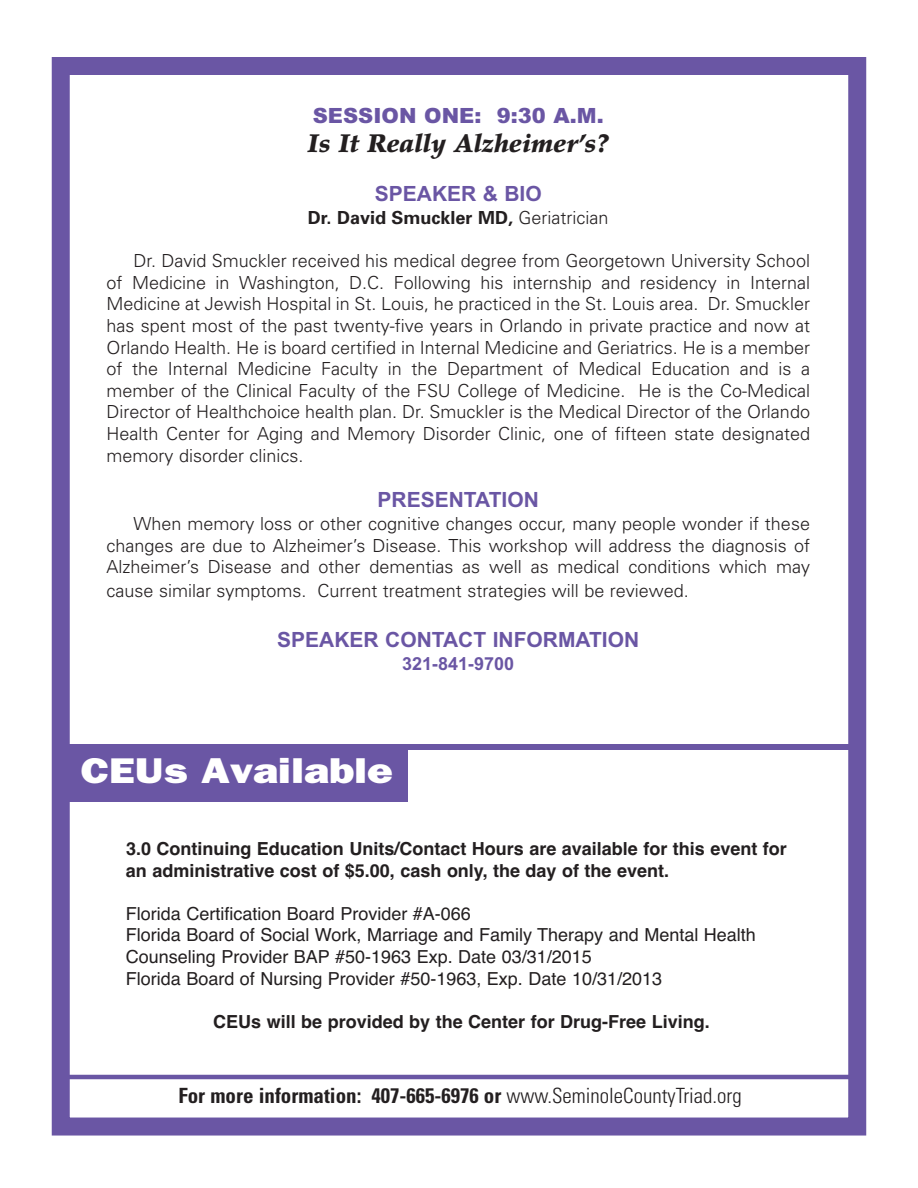
<style>
.page{position:relative;width:918px;height:1188px;background:#fff}
.page>*{position:absolute;margin:0;border:0;box-sizing:border-box;transform-origin:0 0}
.t1{font:36px "Francis Gothic Wide Normal";color:#fff}
.t2{font:italic 900 25.5px "Palatino";color:#231f20}
.t3{font:700 condensed 21px "Univers";color:#231f20}
.t4{font:700 21px "Arial";color:#6a56a4}
.t5{font:900 21px "Arial";color:#6a56a4}
.t6{font:300 18px/21.6px "Univers";color:#231f20;text-align:justify}
.t7{font:18px/21.6px "Helvetica";color:#231f20}
.t8{font:700 18px/21.6px "Helvetica";color:#231f20}
.t9{font:700 18px "Univers";color:#231f20}
.t10{font:700 18px "Arial";color:#6a56a4}
.s1{font-weight:300}
</style>
<div class="page">
<hr style="left:61px;top:1075px;width:798px;height:4px;background:#6a56a4">
<div style="left:52px;top:57px;width:814px;height:1079px;border:18px solid #6a56a4"></div>
<div style="left:68px;top:1121px;width:794px;height:5px;background:#6a56a4"></div>
<div style="left:69px;top:744px;width:783px;height:6px;background:#6a56a4"></div>
<div style="left:66px;top:748px;width:342px;height:54px;background:#6a56a4"></div>
<p class="t5" style="left:313px;top:104px;width:292px">SESSION ONE: 9:30 A.M.</p>
<h2 class="t2" style="left:308px;top:133px;width:302px">Is It Really Alzheimer’s?</h2>
<p class="t4" style="left:375px;top:182px;width:168px">SPEAKER &amp; BIO</p>
<p class="t9" style="left:308px;top:211px;width:302px">Dr. David Smuckler MD, <span class="s1">Geriatrician</span></p>
<p class="t6" style="left:107px;top:252px;width:705px;text-indent:27px">Dr. David Smuckler received his medical degree from Georgetown University School of Medicine in Washington, D.C. Following his internship and residency in Internal Medicine at Jewish Hospital in St. Louis, he practiced in the St. Louis area. Dr. Smuckler has spent most of the past twenty-five years in Orlando in private practice and now at Orlando Health. He is board certified in Internal Medicine and Geriatrics. He is a member of the Internal Medicine Faculty in the Department of Medical Education and is a member of the Clinical Faculty of the FSU College of Medicine. He is the Co-Medical Director of Healthchoice health plan. Dr. Smuckler is the Medical Director of the Orlando Health Center for Aging and Memory Disorder Clinic, one of fifteen state designated memory disorder clinics.</p>
<p class="t4" style="left:378px;top:488px;width:163px">PRESENTATION</p>
<p class="t6" style="left:107px;top:514px;width:705px;text-indent:27px">When memory loss or other cognitive changes occur, many people wonder if these changes are due to Alzheimer’s Disease. This workshop will address the diagnosis of Alzheimer’s Disease and other dementias as well as medical conditions which may</p>
<p class="t6" style="left:107px;top:581px;width:584px">cause similar symptoms. Current treatment strategies will be reviewed.</p>
<p class="t4" style="left:277px;top:628px;width:364px">SPEAKER CONTACT INFORMATION</p>
<p class="t10" style="left:402px;top:654px;width:114px">321-841-9700</p>
<h1 class="t1" style="left:81px;top:749px;width:314px">CEUs Available</h1>
<p class="t8" style="left:126px;top:838px;width:662px">3.0 Continuing Education Units/Contact Hours are available for this event for an administrative cost of $5.00, cash only, the day of the event.</p>
<p class="t7" style="left:126px;top:903px;width:631px">Florida Certification Board Provider #A-066<br>Florida Board of Social Work, Marriage and Family Therapy and Mental Health Counseling Provider BAP #50-1963 Exp. Date 03/31/2015<br>Florida Board of Nursing Provider #50-1963, Exp. Date 10/31/2013</p>
<p class="t8" style="left:213px;top:1011px;width:498px">CEUs will be provided by the Center for Drug-Free Living.</p>
<p class="t3" style="left:178px;top:1087px;width:565px">For more information: 407-665-6976 or <span class="s1">www.SeminoleCountyTriad.org</span></p>
</div>
